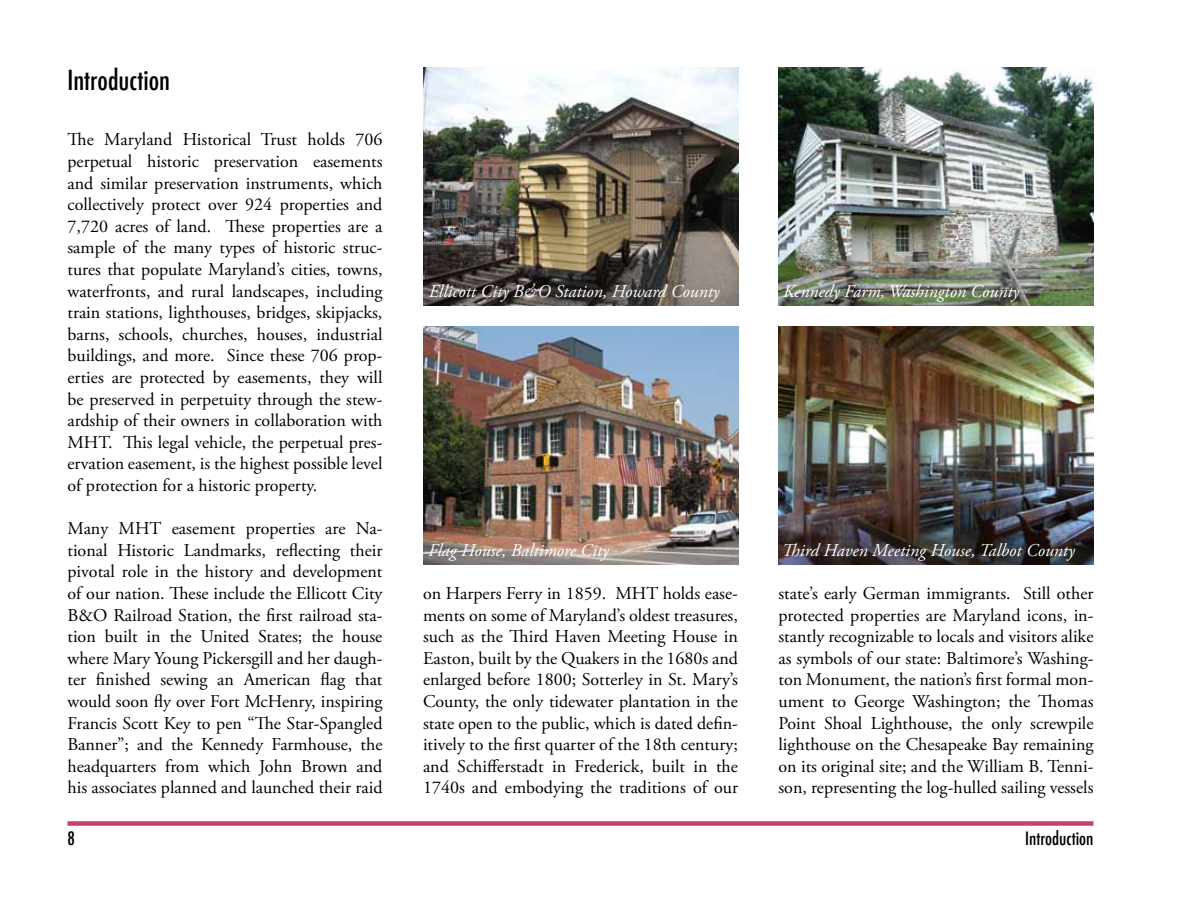
<style>
.page{position:relative;width:1188px;height:918px;background:#fff}
.page>*{position:absolute;margin:0;border:0;box-sizing:border-box;transform-origin:0 0}
.t1{font:500 condensed 27px "Futura";color:#000}
.t2{font:18px/21.6px "Adobe Garamond Pro";color:#000;text-align:justify}
.t3{font:italic 18px "Adobe Garamond Pro";color:#fff}
.t4{font:500 condensed 18px "Futura";color:#000}
</style>
<div class="page">
<div style="left:68px;top:821px;width:1026px;height:5px;background:#c83f6e"></div>
<img style="left:423px;top:68px;width:315px;height:237px">
<img style="left:423px;top:327px;width:315px;height:237px">
<img style="left:778px;top:68px;width:316px;height:237px">
<img style="left:778px;top:327px;width:316px;height:237px">
<h1 class="t1" style="left:68px;top:63px;width:104px">Introduction</h1>
<p class="t2" style="left:68px;top:129px;width:317px">The Maryland Historical Trust holds 706 perpetual historic preservation easements and similar preservation instruments, which collectively protect over 924 properties and 7,720 acres of land. These properties are a sample of the many types of historic struc&shy;tures that populate Maryland’s cities, towns, waterfronts, and rural landscapes, including train stations, lighthouses, bridges, skipjacks, barns, schools, churches, houses, industrial buildings, and more. Since these 706 prop&shy;erties are protected by easements, they will be preserved in perpetuity through the stew&shy;ardship of their owners in collaboration with MHT. This legal vehicle, the perpetual pres&shy;ervation easement, is the highest possible level of protection for a historic property.</p>
<p class="t2" style="left:68px;top:518px;width:317px">Many MHT easement properties are Na&shy;tional Historic Landmarks, reflecting their pivotal role in the history and development of our nation. These include the Ellicott City B&amp;O Railroad Station, the first railroad sta&shy;tion built in the United States; the house where Mary Young Pickersgill and her daugh&shy;ter finished sewing an American flag that would soon fly over Fort McHenry, inspiring Francis Scott Key to pen “The Star-Spangled Banner”; and the Kennedy Farmhouse, the headquarters from which John Brown and his associates planned and launched their raid</p>
<p class="t3" style="left:429px;top:280px;width:292px">Ellicott City B&amp;O Station, Howard County</p>
<p class="t3" style="left:783px;top:280px;width:238px">Kennedy Farm, Washington County</p>
<p class="t3" style="left:428px;top:539px;width:182px">Flag House, Baltimore City</p>
<p class="t3" style="left:782px;top:539px;width:294px">Third Haven Meeting House, Talbot County</p>
<p class="t2" style="left:423px;top:583px;width:317px">on Harpers Ferry in 1859. MHT holds ease&shy;ments on some of Maryland’s oldest treasures, such as the Third Haven Meeting House in Easton, built by the Quakers in the 1680s and enlarged before 1800; Sotterley in St. Mary’s County, the only tidewater plantation in the state open to the public, which is dated defin&shy;itively to the first quarter of the 18th century; and Schifferstadt in Frederick, built in the 1740s and embodying the traditions of our</p>
<p class="t2" style="left:778px;top:583px;width:317px">state’s early German immigrants. Still other protected properties are Maryland icons, in&shy;stantly recognizable to locals and visitors alike as symbols of our state: Baltimore’s Washing&shy;ton Monument, the nation’s first formal mon&shy;ument to George Washington; the Thomas Point Shoal Lighthouse, the only screwpile lighthouse on the Chesapeake Bay remaining on its original site; and the William B. Tenni&shy;son, representing the log-hulled sailing vessels</p>
<p class="t4" style="left:67px;top:827px;width:9px">8</p>
<p class="t4" style="left:1025px;top:827px;width:70px">Introduction</p>
</div>
